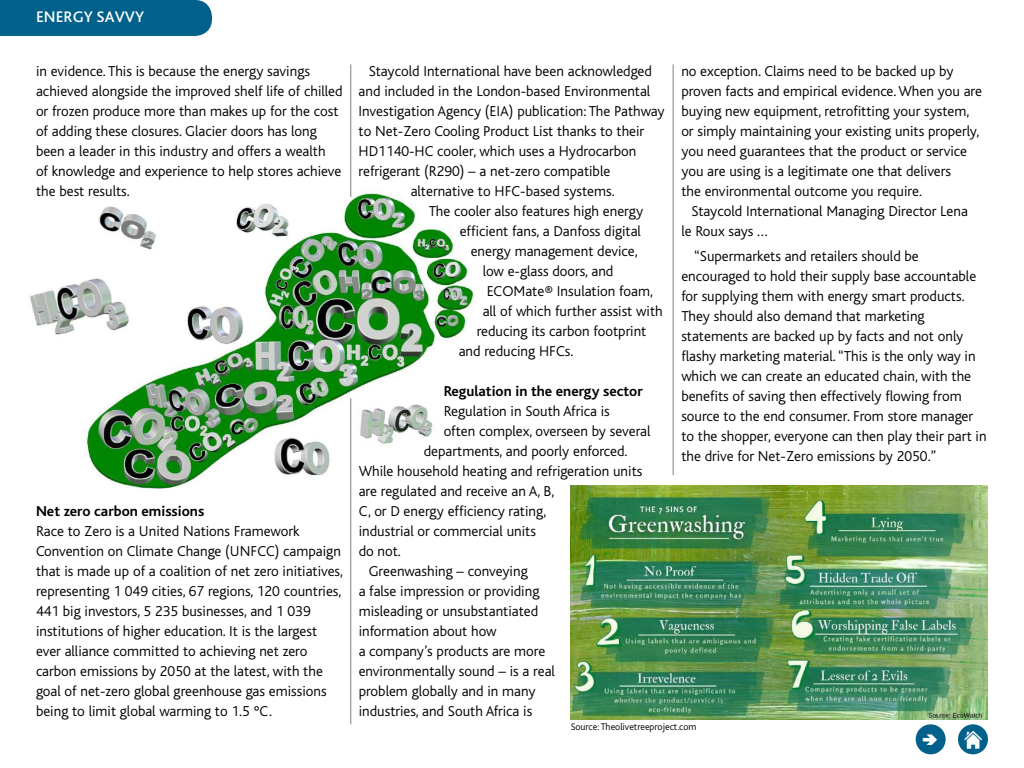
<style>
.page{position:relative;width:1024px;height:768px;background:#fff}
.page>*{position:absolute;margin:0;border:0;box-sizing:border-box;transform-origin:0 0}
.t1{font:500 16px "Bliss Pro";color:#fff}
.t2{font:300 15px/20px "Bliss";color:#000}
.t3{font:700 15px "Bliss";color:#000}
.t4{font:300 10px "Bliss";color:#000}
</style>
<div class="page">
<img style="left:30px;top:165px;width:444px;height:338px">
<hr style="left:351px;top:398px;width:1px;height:326px;background:#808285">
<hr style="left:351px;top:64px;width:1px;height:133px;background:#808285">
<hr style="left:673px;top:64px;width:1px;height:411px;background:#808285">
<div style="left:916px;top:724px;width:30px;height:30px;background:#02618a;border-radius:50%"></div>
<div style="left:958px;top:724px;width:30px;height:30px;background:#02618a;border-radius:50%"></div>
<img style="left:964px;top:730px;width:18px;height:18px">
<div style="left:0;top:0;width:212px;height:36px;background:#02618a"></div>
<img style="left:571px;top:485px;width:417px;height:235px">
<p class="t1" style="left:36px;top:6px;width:110px">ENERGY SAVVY</p>
<p class="t2" style="left:36px;top:61px;width:308px">in evidence. This is because the energy savings achieved alongside the improved shelf life of chilled or frozen produce more than makes up for the cost of adding these closures. Glacier doors has long been a leader in this industry and offers a wealth<br>of knowledge and experience to help stores achieve the best results.</p>
<p class="t3" style="left:36px;top:503px;width:170px">Net zero carbon emissions</p>
<p class="t2" style="left:36px;top:521px;width:309px">Race to Zero is a United Nations Framework Convention on Climate Change (UNFCC) campaign that is made up of a coalition of net zero initiatives, representing 1 049 cities, 67 regions, 120 countries, 441 big investors, 5 235 businesses, and 1 039 institutions of higher education. It is the largest ever alliance committed to achieving net zero carbon emissions by 2050 at the latest, with the goal of net-zero global greenhouse gas emissions being to limit global warming to 1.5 °C.</p>
<p class="t2" style="left:369px;top:61px;width:285px">Staycold International have been acknowledged</p>
<p class="t2" style="left:359px;top:81px;width:293px">and included in the London-based Environmental</p>
<p class="t2" style="left:359px;top:101px;width:308px">Investigation Agency (EIA) publication: The Pathway</p>
<p class="t2" style="left:359px;top:121px;width:287px">to Net-Zero Cooling Product List thanks to their</p>
<p class="t2" style="left:359px;top:141px;width:279px">HD1140-HC cooler, which uses a Hydrocarbon</p>
<p class="t2" style="left:359px;top:161px;width:253px">refrigerant (R290) – a net-zero compatible</p>
<p class="t2" style="left:411px;top:181px;width:206px">alternative to HFC-based systems.</p>
<p class="t2" style="left:429px;top:201px;width:216px">The cooler also features high energy</p>
<p class="t2" style="left:460px;top:221px;width:183px">efficient fans, a Danfoss digital</p>
<p class="t2" style="left:471px;top:241px;width:169px">energy management device,</p>
<p class="t2" style="left:483px;top:261px;width:132px">low e-glass doors, and</p>
<p class="t2" style="left:487px;top:281px;width:168px">ECOMate® Insulation foam,</p>
<p class="t2" style="left:483px;top:301px;width:182px">all of which further assist with</p>
<p class="t2" style="left:477px;top:321px;width:171px">reducing its carbon footprint</p>
<p class="t2" style="left:459px;top:341px;width:116px">and reducing HFCs.</p>
<p class="t3" style="left:444px;top:383px;width:201px">Regulation in the energy sector</p>
<p class="t2" style="left:444px;top:401px;width:168px">Regulation in South Africa is</p>
<p class="t2" style="left:444px;top:421px;width:208px">often complex, overseen by several</p>
<p class="t2" style="left:424px;top:441px;width:205px">departments, and poorly enforced.</p>
<p class="t2" style="left:359px;top:461px;width:285px">While household heating and refrigeration units</p>
<p class="t2" style="left:359px;top:481px;width:197px">are regulated and receive an A, B,</p>
<p class="t2" style="left:359px;top:501px;width:189px">C, or D energy efficiency rating,</p>
<p class="t2" style="left:359px;top:521px;width:179px">industrial or commercial units</p>
<p class="t2" style="left:359px;top:541px;width:44px">do not.</p>
<p class="t2" style="left:369px;top:561px;width:161px">Greenwashing – conveying</p>
<p class="t2" style="left:359px;top:581px;width:182px">a false impression or providing</p>
<p class="t2" style="left:359px;top:601px;width:181px">misleading or unsubstantiated</p>
<p class="t2" style="left:359px;top:621px;width:139px">information about how</p>
<p class="t2" style="left:359px;top:641px;width:188px">a company’s products are more</p>
<p class="t2" style="left:359px;top:661px;width:198px">environmentally sound – is a real</p>
<p class="t2" style="left:359px;top:681px;width:178px">problem globally and in many</p>
<p class="t2" style="left:359px;top:701px;width:175px">industries, and South Africa is</p>
<p class="t2" style="left:681px;top:61px;width:302px">no exception. Claims need to be backed up by proven facts and empirical evidence. When you are buying new equipment, retrofitting your system, or simply maintaining your existing units properly, you need guarantees that the product or service you are using is a legitimate one that delivers<br>the environmental outcome you require.</p>
<p class="t2" style="left:681px;top:201px;width:288px;text-indent:10px">Staycold International Managing Director Lena le Roux says …</p>
<p class="t2" style="left:681px;top:246px;width:307px;text-indent:13px">“Supermarkets and retailers should be encouraged to hold their supply base accountable for supplying them with energy smart products.<br>They should also demand that marketing statements are backed up by facts and not only flashy marketing material. “This is the only way in which we can create an educated chain, with the benefits of saving then effectively flowing from source to the end consumer. From store manager to the shopper, everyone can then play their part in the drive for Net-Zero emissions by 2050.”</p>
<p class="t4" style="left:571px;top:721px;width:127px">Source: Theolivetreeproject.com</p>
</div>
